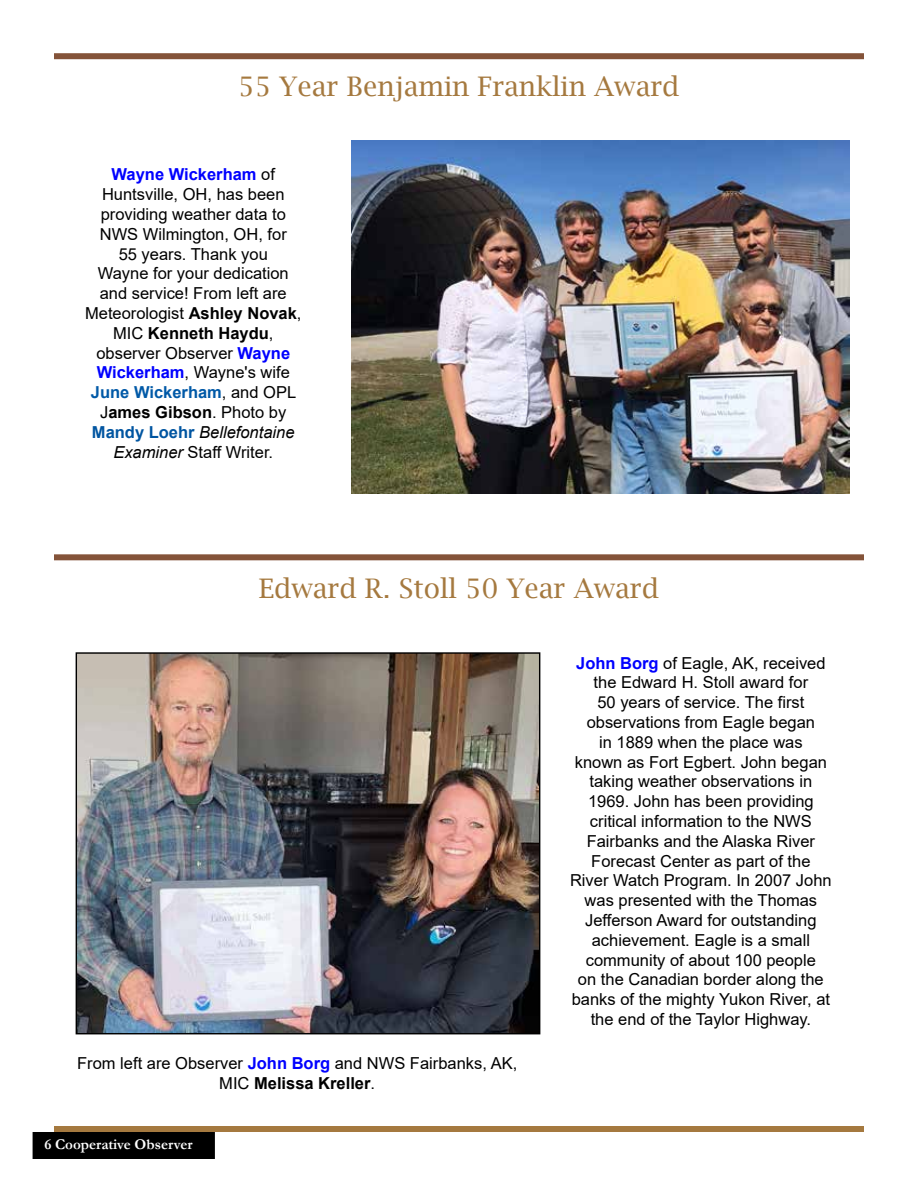
<style>
.page{position:relative;width:918px;height:1188px;background:#fff}
.page>*{position:absolute;margin:0;border:0;box-sizing:border-box;transform-origin:0 0}
.t1{font:27px "Lucida Bright";color:#a5793f}
.t2{font:16.5px/19.8px "Arial";color:#000;text-align:center}
.t3{font:700 15px "Garamond";color:#fff}
.s1{font-weight:700;color:#00f}
.s2{font-weight:700}
.s3{font-weight:700;color:#0059a7}
.s4{font-weight:700;color:#0055a1}
.s5{font-style:italic}
</style>
<div class="page">
<div style="left:33px;top:1133px;width:181px;height:25px;background:#000"></div>
<div style="left:33px;top:1132px;width:182px;height:27px;border:2px solid #000"></div>
<div style="left:54px;top:1126px;width:810px;height:6px;background:#a5793f"></div>
<div style="left:54px;top:554px;width:810px;height:6px;background:#845339"></div>
<img style="left:78px;top:654px;width:460px;height:378px">
<div style="left:54px;top:53px;width:810px;height:6px;background:#845339"></div>
<img style="left:351px;top:140px;width:498px;height:353px">
<h1 class="t1" style="left:238px;top:71px;width:443px">55 Year Benjamin Franklin Award</h1>
<p class="t2" style="left:85px;top:165px;width:218px"><span class="s1">Wayne Wickerham</span> of<br>Huntsville, OH, has been providing weather data to<br>NWS Wilmington, OH, for<br>55 years. Thank you<br>Wayne for your dedication and service! From left are<br>Meteorologist <span class="s2">Ashley Novak</span>,<br>MIC <span class="s2">Kenneth Haydu</span>, observer Observer <span class="s1">Wayne<br>Wickerham</span>, Wayne's wife<br><span class="s3">June Wickerham</span>, and OPL<br>J<span class="s2">ames Gibson</span>. Photo by<br><span class="s4">Mandy Loehr</span> <span class="s5">Bellefontaine<br>Examiner</span> Staff Writer.</p>
<h1 class="t1" style="left:259px;top:572px;width:402px">Edward R. Stoll 50 Year Award</h1>
<p class="t2" style="left:77px;top:1053px;width:442px">From left are Observer <span class="s1">John Borg</span> and NWS Fairbanks, AK,<br>MIC <span class="s2">Melissa Kreller</span>.</p>
<p class="t3" style="left:44px;top:1134px;width:150px">6 Cooperative Observer</p>
<p class="t2" style="left:570px;top:653px;width:263px"><span class="s1">John Borg</span> of Eagle, AK, received the Edward H. Stoll award for<br>50 years of service. The first observations from Eagle began<br>in 1889 when the place was<br>known as Fort Egbert. John began taking weather observations in<br>1969. John has been providing critical information to the NWS<br>Fairbanks and the Alaska River<br>Forecast Center as part of the<br>River Watch Program. In 2007 John was presented with the Thomas<br>Jefferson Award for outstanding achievement. Eagle is a small community of about 100 people<br>on the Canadian border along the banks of the mighty Yukon River, at the end of the Taylor Highway.</p>
</div>
